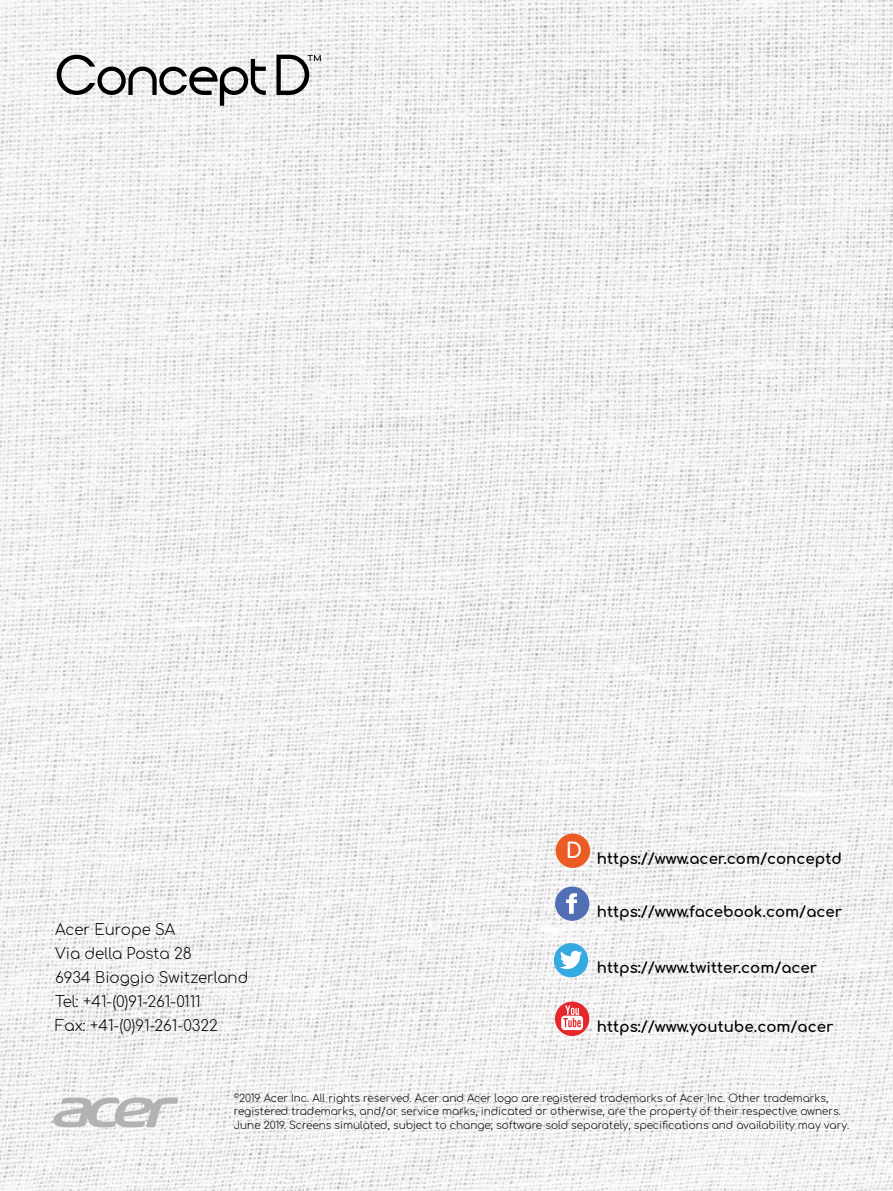
<style>
.page{position:relative;width:893px;height:1191px;background:#fff}
.page>*{position:absolute;margin:0;border:0;box-sizing:border-box;transform-origin:0 0}
.t1{font:700 15px "Comfortaa";color:#000}
.t2{font:300 15px/24px "Comfortaa";color:#000}
.t3{font:300 10.5px/13.5px "Comfortaa";color:#000}
</style>
<div class="page">
<img style="left:0;top:0;width:893px;height:1191px">
<svg style="left:52px;top:1097px;width:126px;height:30px"></svg>
<div style="left:555px;top:886px;width:34px;height:35px;background:#516fb4;border-radius:50%"></div>
<svg style="left:566px;top:893px;width:11px;height:20px"></svg>
<div style="left:554px;top:943px;width:34px;height:34px;background:#36a9e1;border-radius:50%"></div>
<svg style="left:560px;top:950px;width:22px;height:19px"></svg>
<div style="left:555px;top:1001px;width:34px;height:35px;background:#e6272b;border-radius:50%"></div>
<svg style="left:561px;top:1015px;width:22px;height:15px"></svg>
<svg style="left:563px;top:1005px;width:18px;height:22px"></svg>
<div style="left:556px;top:833px;width:34px;height:35px;background:#eb5b25;border-radius:50%"></div>
<svg style="left:57px;top:55px;width:209px;height:51px"></svg>
<svg style="left:276px;top:55px;width:45px;height:40px"></svg>
<h1 class="t1" style="left:566px;top:845px;width:278px"><sup>D</sup> https://www.acer.com/conceptd</h1>
<h1 class="t2" style="left:55px;top:915px;width:195px">Acer Europe SA<br>Via della Posta 28<br>6934 Bioggio Switzerland<br>Tel: +41-(0)91-261-0111<br>Fax: +41-(0)91-261-0322</h1>
<h1 class="t1" style="left:597px;top:897px;width:247px">https://www.facebook.com/acer</h1>
<h1 class="t1" style="left:597px;top:954px;width:222px">https://www.twitter.com/acer</h1>
<h1 class="t1" style="left:597px;top:1012px;width:238px">https://www.youtube.com/acer</h1>
<p class="t3" style="left:234px;top:1089px;width:617px"><sup>©</sup>2019 Acer Inc. All rights reserved. Acer and Acer logo are registered trademarks of Acer Inc. Other trademarks, registered trademarks, and/or service marks, indicated or otherwise, are the property of their respective owners.<br>June 2019. Screens simulated, subject to change; software sold separately, specifications and availability may vary.</p>
</div>
